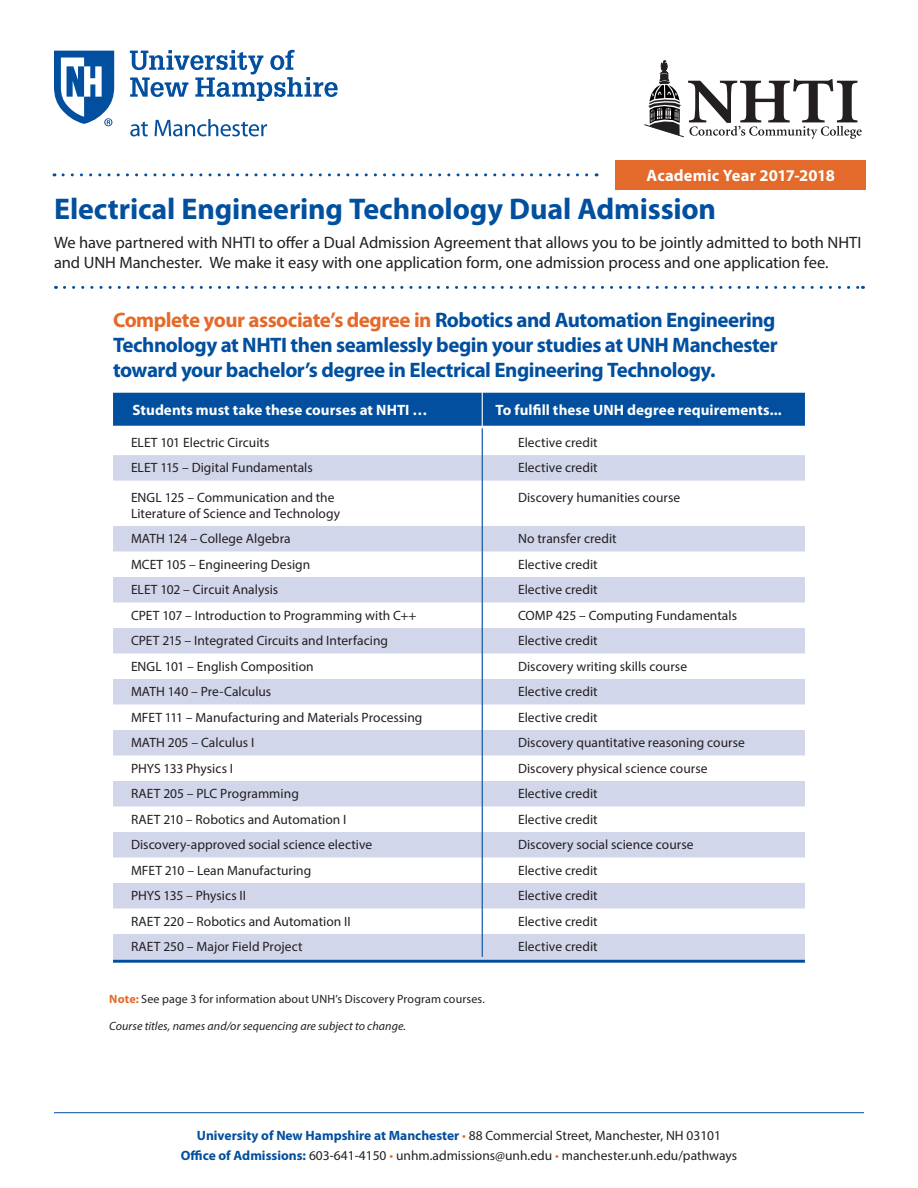
<style>
.page{position:relative;width:918px;height:1188px;background:#fff}
.page>*{position:absolute;margin:0;border:0;box-sizing:border-box;transform-origin:0 0}
.t1{font:700 30px "Myriad Pro";letter-spacing:-.005em;color:#014f9e}
.Intro_-_back_L1{font:700 21px/25.2px "Myriad Pro";letter-spacing:-.025em;color:#014f9e;text-align:justify}
.H1_intro_text{font:16.5px/19.8px "Myriad Pro";letter-spacing:-.005em;color:#231f20}
.t2{font:700 16.5px "Myriad Pro";letter-spacing:.005em;color:#fff}
.Paragraph_L2{font:700 15px "Myriad Pro";letter-spacing:.005em;color:#fff}
.Paragraph_L4{font:13.5px/19.2px "Myriad Pro";color:#231f20;text-align:center}
.Paragraph_L3_blue_ba{font:13.5px "Myriad Pro";color:#231f20}
.Notes{font:12px "Myriad Pro";letter-spacing:.01em;color:#231f20}
.Notes-2{font:italic 12px "Myriad Pro";letter-spacing:.005em;color:#231f20}
.s1{color:#e36a2a}
.s2{font-weight:700;color:#e36a2a}
.s3{font-weight:700;color:#014f9e}
</style>
<div class="page">
<hr style="left:54px;top:1112px;width:810px;height:1px;background:#014f9e">
<svg style="left:54px;top:51px;width:60px;height:75px"></svg>
<svg style="left:130px;top:50px;width:208px;height:51px"></svg>
<svg style="left:130px;top:122px;width:18px;height:14px"></svg>
<svg style="left:155px;top:119px;width:112px;height:17px"></svg>
<svg style="left:63px;top:173px;width:534px;height:3px"></svg>
<div style="left:616px;top:160px;width:250px;height:30px;background:#e36a2a"></div>
<svg style="left:64px;top:286px;width:799px;height:3px"></svg>
<svg style="left:644px;top:60px;width:218px;height:79px"></svg>
<div style="left:113px;top:393px;width:692px;height:33px;background:#014f9e"></div>
<div style="left:113px;top:455px;width:692px;height:26px;background:#d2d6eb"></div>
<div style="left:113px;top:526px;width:692px;height:25px;background:#d2d6eb"></div>
<div style="left:113px;top:577px;width:692px;height:25px;background:#d2d6eb"></div>
<div style="left:113px;top:628px;width:692px;height:25px;background:#d2d6eb"></div>
<div style="left:113px;top:679px;width:692px;height:25px;background:#d2d6eb"></div>
<div style="left:113px;top:730px;width:692px;height:25px;background:#d2d6eb"></div>
<div style="left:113px;top:781px;width:692px;height:25px;background:#d2d6eb"></div>
<div style="left:113px;top:832px;width:692px;height:25px;background:#d2d6eb"></div>
<div style="left:113px;top:883px;width:692px;height:25px;background:#d2d6eb"></div>
<div style="left:113px;top:934px;width:692px;height:25px;background:#d2d6eb"></div>
<hr style="left:113px;top:960px;width:692px;height:3px;background:#014f9e">
<hr style="left:482px;top:428px;width:1px;height:529px;background:#014f9e">
<hr style="left:482px;top:392px;width:1px;height:36px;background:#fff">
<p class="t2" style="left:647px;top:165px;width:190px">Academic Year 2017-2018</p>
<h1 class="t1" style="left:54px;top:190px;width:664px">Electrical Engineering Technology Dual Admission</h1>
<p class="H1_intro_text" style="left:54px;top:232px;width:809px">We have partnered with NHTI to offer a Dual Admission Agreement that allows you to be jointly admitted to both NHTI and UNH Manchester. We make it easy with one application form, one admission process and one application fee.</p>
<p class="Intro_-_back_L1" style="left:113px;top:306px;width:666px"><span class="s1">Complete your associate’s degree in</span> Robotics and Automation Engineering Technology at NHTI then seamlessly begin your studies at UNH Manchester toward your bachelor’s degree in Electrical Engineering Technology.</p>
<p class="Paragraph_L2" style="left:133px;top:401px;width:297px">Students must take these courses at NHTI …</p>
<p class="Paragraph_L2" style="left:496px;top:401px;width:288px">To fulfill these UNH degree requirements...</p>
<p class="Paragraph_L4" style="left:131px;top:433px;width:140px">ELET 101 Electric Circuits</p>
<p class="Paragraph_L4" style="left:518px;top:433px;width:81px">Elective credit</p>
<p class="Paragraph_L3_blue_ba" style="left:131px;top:460px;width:183px">ELET 115 – Digital Fundamentals</p>
<p class="Paragraph_L3_blue_ba" style="left:518px;top:460px;width:81px">Elective credit</p>
<p class="Paragraph_L4" style="left:131px;top:487px;width:205px">ENGL 125 – Communication and the</p>
<p class="Paragraph_L4" style="left:518px;top:487px;width:164px">Discovery humanities course</p>
<p class="Paragraph_L4" style="left:131px;top:503px;width:211px">Literature of Science and Technology</p>
<p class="Paragraph_L3_blue_ba" style="left:131px;top:530px;width:161px">MATH 124 – College Algebra</p>
<p class="Paragraph_L3_blue_ba" style="left:518px;top:530px;width:100px">No transfer credit</p>
<p class="Paragraph_L4" style="left:131px;top:554px;width:181px">MCET 105 – Engineering Design</p>
<p class="Paragraph_L4" style="left:518px;top:554px;width:81px">Elective credit</p>
<p class="Paragraph_L3_blue_ba" style="left:131px;top:581px;width:149px">ELET 102 – Circuit Analysis</p>
<p class="Paragraph_L3_blue_ba" style="left:518px;top:581px;width:81px">Elective credit</p>
<p class="Paragraph_L4" style="left:131px;top:605px;width:287px">CPET 107 – Introduction to Programming with C++</p>
<p class="Paragraph_L4" style="left:518px;top:605px;width:220px">COMP 425 – Computing Fundamentals</p>
<p class="Paragraph_L3_blue_ba" style="left:131px;top:632px;width:259px">CPET 215 – Integrated Circuits and Interfacing</p>
<p class="Paragraph_L3_blue_ba" style="left:518px;top:632px;width:81px">Elective credit</p>
<p class="Paragraph_L4" style="left:131px;top:656px;width:184px">ENGL 101 – English Composition</p>
<p class="Paragraph_L4" style="left:518px;top:656px;width:171px">Discovery writing skills course</p>
<p class="Paragraph_L3_blue_ba" style="left:131px;top:683px;width:142px">MATH 140 – Pre-Calculus</p>
<p class="Paragraph_L3_blue_ba" style="left:518px;top:683px;width:81px">Elective credit</p>
<p class="Paragraph_L4" style="left:131px;top:707px;width:293px">MFET 111 – Manufacturing and Materials Processing</p>
<p class="Paragraph_L4" style="left:518px;top:707px;width:81px">Elective credit</p>
<p class="Paragraph_L3_blue_ba" style="left:131px;top:734px;width:125px">MATH 205 – Calculus I</p>
<p class="Paragraph_L3_blue_ba" style="left:518px;top:734px;width:228px">Discovery quantitative reasoning course</p>
<p class="Paragraph_L4" style="left:131px;top:758px;width:104px">PHYS 133 Physics I</p>
<p class="Paragraph_L4" style="left:518px;top:758px;width:191px">Discovery physical science course</p>
<p class="Paragraph_L3_blue_ba" style="left:131px;top:785px;width:169px">RAET 205 – PLC Programming</p>
<p class="Paragraph_L3_blue_ba" style="left:518px;top:785px;width:81px">Elective credit</p>
<p class="Paragraph_L4" style="left:131px;top:809px;width:217px">RAET 210 – Robotics and Automation I</p>
<p class="Paragraph_L4" style="left:518px;top:809px;width:81px">Elective credit</p>
<p class="Paragraph_L3_blue_ba" style="left:131px;top:836px;width:243px">Discovery-approved social science elective</p>
<p class="Paragraph_L3_blue_ba" style="left:518px;top:836px;width:177px">Discovery social science course</p>
<p class="Paragraph_L4" style="left:131px;top:860px;width:182px">MFET 210 – Lean Manufacturing</p>
<p class="Paragraph_L4" style="left:518px;top:860px;width:81px">Elective credit</p>
<p class="Paragraph_L3_blue_ba" style="left:131px;top:887px;width:117px">PHYS 135 – Physics II</p>
<p class="Paragraph_L3_blue_ba" style="left:518px;top:887px;width:81px">Elective credit</p>
<p class="Paragraph_L4" style="left:131px;top:911px;width:221px">RAET 220 – Robotics and Automation II</p>
<p class="Paragraph_L4" style="left:518px;top:911px;width:81px">Elective credit</p>
<p class="Paragraph_L3_blue_ba" style="left:131px;top:938px;width:173px">RAET 250 – Major Field Project</p>
<p class="Paragraph_L3_blue_ba" style="left:518px;top:938px;width:81px">Elective credit</p>
<p class="Notes" style="left:109px;top:991px;width:377px"><span class="s2">Note:</span> See page 3 for information about UNH’s Discovery Program courses.</p>
<p class="Notes-2" style="left:109px;top:1019px;width:298px">Course titles, names and/or sequencing are subject to change.</p>
<p class="Paragraph_L4" style="left:181px;top:1126px;width:558px"><span class="s3">University of New Hampshire at Manchester</span> <span class="s1">•</span> 88 Commercial Street, Manchester, NH 03101<br><span class="s3">Office of Admissions:</span> 603-641-4150 <span class="s1">•</span> unhm.admissions@unh.edu <span class="s1">•</span> manchester.unh.edu/pathways</p>
</div>
